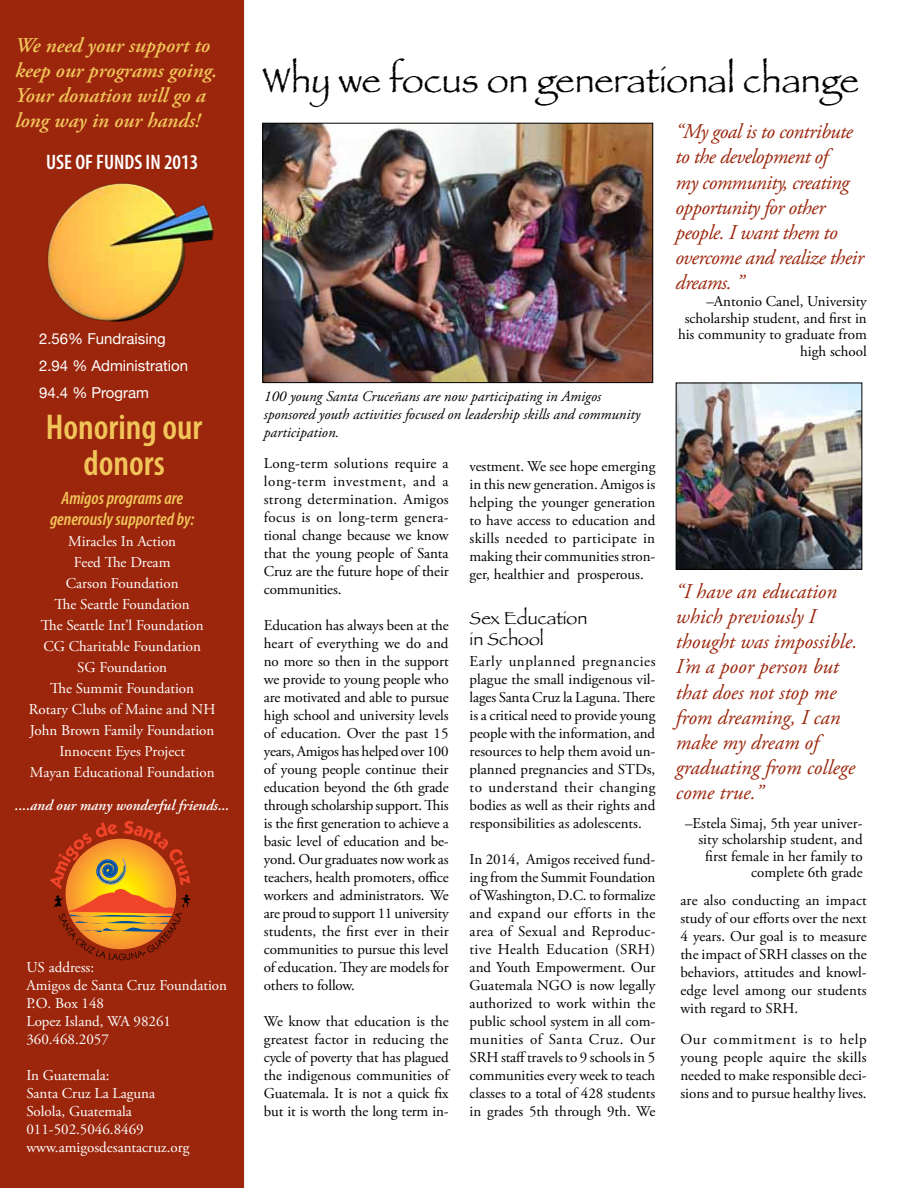
<style>
.page{position:relative;width:918px;height:1188px;background:#fff}
.page>*{position:absolute;margin:0;border:0;box-sizing:border-box;transform-origin:0 0}
.t1{font:36px "Papyrus";color:#000}
.t2{font:600 condensed 36px/36px "Myriad Pro";color:#f2c55a;text-align:center}
.t3{font:italic 21px/25.2px "Adobe Garamond Pro";letter-spacing:-.005em;color:#9b260c}
.t4{font:italic 21px/25.2px "Adobe Garamond Pro";letter-spacing:-.025em;color:#9b260c}
.t5{font:italic 600 21px/25.2px "Adobe Garamond Pro";color:#f2c55a}
.t6{font:600 condensed 21px "Myriad Pro";color:#fff}
.t7{font:italic 600 condensed 18px/21px "Myriad Pro";color:#f2c55a;text-align:center}
.t8{font:18px/21.6px "Papyrus";color:#000}
.t9{font:15px/18px "Adobe Garamond Pro";color:#000;text-align:justify}
.t10{font:15px/21px "Adobe Garamond Pro";color:#fff}
.t11{font:italic 15px/18px "Adobe Garamond Pro";color:#000}
.t12{font:15px/27px "Helvetica Neue";color:#fff}
.t13{font:italic 600 15px "Adobe Garamond Pro";color:#fff}
.t14{font:7.95px "Itc Kabel";color:#000}
</style>
<div class="page">
<div style="left:0;top:0;width:244px;height:1188px;background:#9b260c"></div>
<img style="left:265px;top:125px;width:386px;height:256px">
<div style="left:263px;top:123px;width:390px;height:260px;border:1px solid #000"></div>
<hr style="left:242px;top:55px;width:2px;height:1079px;background:#9b260c">
<svg style="left:49px;top:821px;width:141px;height:139px;background:#c25f1f"></svg>
<img style="left:678px;top:385px;width:182px;height:183px">
<div style="left:676px;top:383px;width:186px;height:187px;border:1px solid #000"></div>
<img style="left:47px;top:174px;width:166px;height:148px">
<h2 class="t5" style="left:15px;top:33px;width:204px">We need your support to keep our programs going.<br>Your donation will go a long way in our hands!</h2>
<h2 class="t6" style="left:46px;top:150px;width:154px">USE OF FUNDS IN 2013</h2>
<p class="t12" style="left:39px;top:324px;width:151px">2.56% Fundraising<br>2.94 % Administration<br>94.4 % Program</p>
<h1 class="t2" style="left:46px;top:409px;width:158px">Honoring our donors</h1>
<p class="t7" style="left:50px;top:488px;width:146px">Amigos programs are generously supported by:</p>
<p class="t10" style="left:29px;top:531px;width:188px;text-align:center">Miracles In Action<br>Feed The Dream<br>Carson Foundation<br>The Seattle Foundation<br>The Seattle Int’l Foundation<br>CG Charitable Foundation<br>SG Foundation<br>The Summit Foundation<br>Rotary Clubs of Maine and NH<br>John Brown Family Foundation<br>Innocent Eyes Project<br>Mayan Educational Foundation</p>
<p class="t13" style="left:15px;top:797px;width:216px">....and our many wonderful friends...</p>
<p class="t14" style="left:143px;top:947px;width:4px">•</p>
<p class="t10" style="left:26px;top:959px;width:202px;line-height:18px">US address:<br>Amigos de Santa Cruz Foundation<br>P.O. Box 148<br>Lopez Island, WA 98261<br>360.468.2057</p>
<p class="t10" style="left:26px;top:1067px;width:165px;line-height:18px">In Guatemala:<br>Santa Cruz La Laguna<br>Solola, Guatemala<br>011-502.5046.8469 www.amigosdesantacruz.org</p>
<h1 class="t1" style="left:263px;top:59px;width:598px">Why we focus on generational change</h1>
<h2 class="t4" style="left:676px;top:120px;width:190px">“My goal is to contribute to the development of<br>my community, creating opportunity for other people. I want them to overcome and realize their dreams. ”</h2>
<p class="t11" style="left:264px;top:387px;width:378px">100 young Santa Cruceñans are now participating in Amigos sponsored youth activities focused on leadership skills and community participation.</p>
<p class="t9" style="left:264px;top:455px;width:186px">Long-term solutions require a long-term investment, and a strong determination. Amigos focus is on long-term genera&shy;tional change because we know that the young people of Santa Cruz are the future hope of their communities.</p>
<p class="t9" style="left:264px;top:617px;width:186px">Education has always been at the heart of everything we do and no more so then in the support we provide to young people who are motivated and able to pursue high school and university levels of education. Over the past 15 years, Amigos has helped over 100 of young people continue their education beyond the 6th grade through scholarship support. This is the first generation to achieve a basic level of education and be&shy;yond. Our graduates now work as teachers, health promoters, office workers and administrators. We are proud to support 11 university students, the first ever in their communities to pursue this level of education. They are models for others to follow.</p>
<p class="t9" style="left:264px;top:1013px;width:187px">We know that education is the greatest factor in reducing the cycle of poverty that has plagued the indigenous communities of Guatemala. It is not a quick fix but it is worth the long term in-</p>
<p class="t9" style="left:470px;top:458px;width:187px">vestment. We see hope emerging in this new generation. Amigos is helping the younger generation to have access to education and skills needed to participate in making their communities stron&shy;ger, healthier and prosperous.</p>
<p class="t8" style="left:470px;top:607px;width:119px">Sex Education in School</p>
<p class="t9" style="left:470px;top:653px;width:187px">Early unplanned pregnancies plague the small indigenous vil&shy;lages Santa Cruz la Laguna. There is a critical need to provide young people with the information, and resources to help them avoid un&shy;planned pregnancies and STDs, to understand their changing bodies as well as their rights and responsibilities as adolescents.</p>
<p class="t9" style="left:470px;top:851px;width:187px">In 2014, Amigos received fund&shy;ing from the Summit Foundation of Washington, D.C. to formalize and expand our efforts in the area of Sexual and Reproduc&shy;tive Health Education (SRH) and Youth Empowerment. Our Guatemala NGO is now legally authorized to work within the public school system in all com&shy;munities of Santa Cruz. Our SRH staff travels to 9 schools in 5 communities every week to teach classes to a total of 428 students in grades 5th through 9th. We</p>
<p class="t9" style="left:678px;top:294px;width:190px;line-height:16.5px;text-align:right">–Antonio Canel, University scholarship student, and first in his community to graduate from high school</p>
<h2 class="t3" style="left:676px;top:579px;width:183px">“I have an education which previously I thought was impossible.<br>I’m a poor person but that does not stop me from dreaming, I can make my dream of graduating from college come true.”</h2>
<p class="t9" style="left:685px;top:816px;width:179px;line-height:16.5px;text-align:right">–Estela Simaj, 5th year univer&shy;sity scholarship student, and first female in her family to complete 6th grade</p>
<p class="t9" style="left:680px;top:892px;width:188px">are also conducting an impact study of our efforts over the next 4 years. Our goal is to measure the impact of SRH classes on the behaviors, attitudes and knowl&shy;edge level among our students with regard to SRH.</p>
<p class="t9" style="left:680px;top:1031px;width:188px">Our commitment is to help young people aquire the skills needed to make responsible deci&shy;sions and to pursue healthy lives.</p>
</div>
